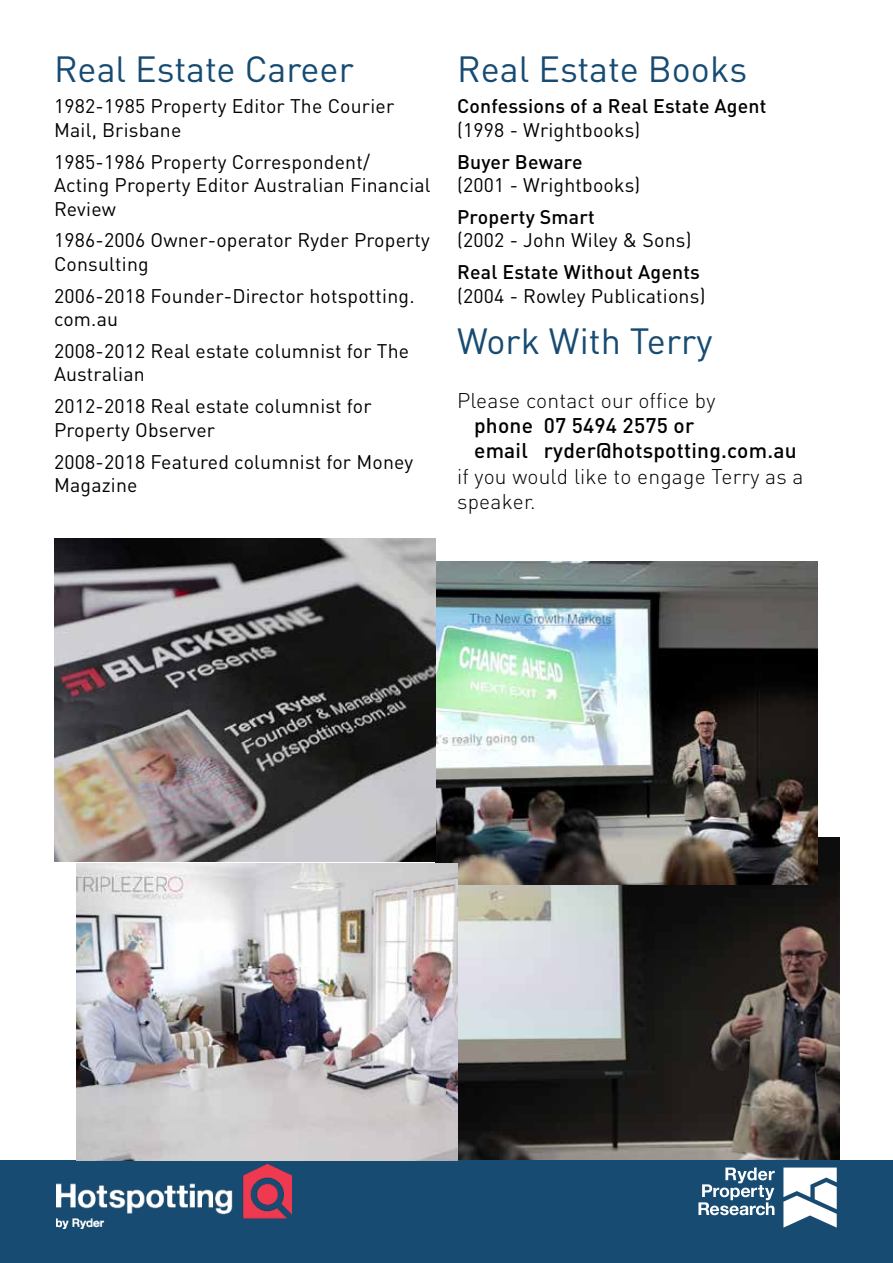
<style>
.page{position:relative;width:893px;height:1263px;background:#fff}
.page>*{position:absolute;margin:0;border:0;box-sizing:border-box;transform-origin:0 0}
.t1{font:36px "DIN Pro";color:#174b72}
.t2{font:300 21px/25.2px "DIN Pro";letter-spacing:.01em;color:#000}
.t3{font:500 21px/25.2px "DIN Pro";letter-spacing:.01em;color:#000}
.t4{font:19.5px/23.4px "DIN Pro";letter-spacing:.01em;color:#000}
.t5{font:500 19.5px "DIN Pro";letter-spacing:.01em;color:#000}
</style>
<div class="page">
<img style="left:458px;top:838px;width:382px;height:323px">
<div style="left:0;top:1161px;width:893px;height:102px;background:#174b72"></div>
<img style="left:56px;top:1165px;width:236px;height:64px">
<svg style="left:698px;top:1167px;width:77px;height:48px"></svg>
<svg style="left:783px;top:1167px;width:54px;height:60px"></svg>
<img style="left:436px;top:561px;width:382px;height:323px">
<img style="left:54px;top:539px;width:382px;height:323px">
<img style="left:76px;top:863px;width:382px;height:298px">
<h1 class="t1" style="left:54px;top:44px;width:301px">Real Estate Career</h1>
<p class="t4" style="left:54px;top:94px;width:342px">1982-1985 Property Editor The Courier<br>Mail, Brisbane</p>
<p class="t4" style="left:54px;top:149px;width:378px">1985-1986 Property Correspondent/<br>Acting Property Editor Australian Financial<br>Review</p>
<p class="t4" style="left:54px;top:228px;width:377px">1986-2006 Owner-operator Ryder Property<br>Consulting</p>
<p class="t4" style="left:54px;top:283px;width:362px">2006-2018 Founder-Director hotspotting. com.au</p>
<p class="t4" style="left:54px;top:338px;width:357px">2008-2012 Real estate columnist for The<br>Australian</p>
<p class="t4" style="left:54px;top:394px;width:319px">2012-2018 Real estate columnist for<br>Property Observer</p>
<p class="t4" style="left:54px;top:449px;width:361px">2008-2018 Featured columnist for Money<br>Magazine</p>
<h1 class="t1" style="left:457px;top:44px;width:292px">Real Estate Books</h1>
<p class="t5" style="left:457px;top:93px;width:311px">Confessions of a Real Estate Agent</p>
<p class="t4" style="left:457px;top:117px;width:185px">(1998 - Wrightbooks)</p>
<p class="t5" style="left:457px;top:148px;width:127px">Buyer Beware</p>
<p class="t4" style="left:457px;top:173px;width:185px">(2001 - Wrightbooks)</p>
<p class="t5" style="left:457px;top:204px;width:139px">Property Smart</p>
<p class="t4" style="left:457px;top:228px;width:236px">(2002 - John Wiley &amp; Sons)</p>
<p class="t5" style="left:457px;top:259px;width:244px">Real Estate Without Agents</p>
<p class="t4" style="left:457px;top:283px;width:250px">(2004 - Rowley Publications)</p>
<h1 class="t1" style="left:457px;top:317px;width:257px">Work With Terry</h1>
<p class="t2" style="left:457px;top:387px;width:260px">Please contact our office by</p>
<p class="t3" style="left:474px;top:412px;width:324px">phone 07 5494 2575 or<br>email ryder@hotspotting.com.au</p>
<p class="t2" style="left:457px;top:462px;width:348px">if you would like to engage Terry as a speaker.</p>
</div>
